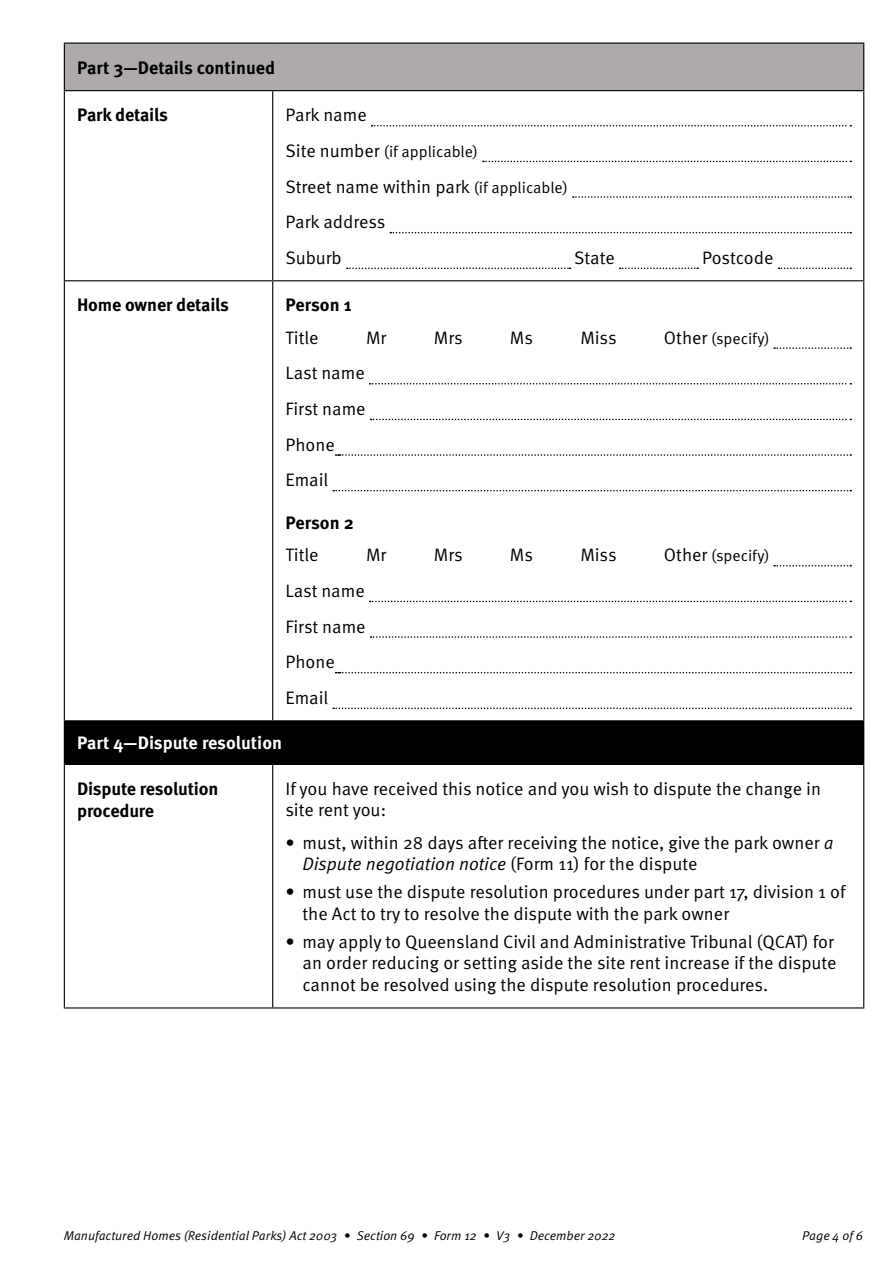
<style>
.page{position:relative;width:893px;height:1263px;background:#fff}
.page>*{position:absolute;margin:0;border:0;box-sizing:border-box;transform-origin:0 0}
.Body__P{font:18px/21.6px "Meta Pro Norm";color:#000}
.Body_Copy_-_leader_d{font:18px "Meta Pro Norm";color:#000}
.Headings_-_LHS__H4{font:700 18px/21.8px "Meta Pro";letter-spacing:-.01em;color:#000}
.Body__P-2{font:700 18px "Meta Pro";color:#000}
.Headings_-_white__H3{font:700 18px "Meta Pro";color:#fff}
.Body_-_Suburb_State{font:18px "Meta Pro Norm";letter-spacing:-.005em;color:#000}
.Body_Copy_-_leader_d-2{font:15.75px "Meta Pro Norm";color:#000}
.t1{font:12.75px "Meta Pro Norm Ita";color:#000}
.s1{font-size:18px}
.s2{font-size:15.75px}
.s3{font-family:"Meta Pro Norm Ita"}
</style>
<div class="page">
<div style="left:64px;top:43px;width:800px;height:48px;background:#aeaaaa"></div>
<div style="left:64px;top:721px;width:800px;height:43px;background:#000"></div>
<hr style="left:64px;top:43px;width:209px;height:1px;background:#000">
<hr style="left:273px;top:43px;width:591px;height:1px;background:#000">
<hr style="left:863px;top:44px;width:1px;height:46px;background:#000">
<hr style="left:64px;top:90px;width:209px;height:1px;background:#000">
<hr style="left:273px;top:90px;width:591px;height:1px;background:#000">
<hr style="left:272px;top:91px;width:1px;height:189px;background:#000">
<hr style="left:863px;top:91px;width:1px;height:189px;background:#000">
<hr style="left:64px;top:280px;width:209px;height:1px;background:#000">
<hr style="left:273px;top:280px;width:591px;height:1px;background:#000">
<hr style="left:272px;top:281px;width:1px;height:439px;background:#000">
<hr style="left:863px;top:281px;width:1px;height:439px;background:#000">
<hr style="left:272px;top:765px;width:1px;height:242px;background:#000">
<hr style="left:863px;top:765px;width:1px;height:242px;background:#000">
<hr style="left:64px;top:44px;width:1px;height:46px;background:#000">
<hr style="left:64px;top:91px;width:1px;height:189px;background:#000">
<hr style="left:64px;top:281px;width:1px;height:439px;background:#000">
<hr style="left:64px;top:765px;width:1px;height:242px;background:#000">
<hr style="left:64px;top:720px;width:209px;height:1px;background:#000">
<hr style="left:273px;top:720px;width:591px;height:1px;background:#000">
<hr style="left:64px;top:764px;width:209px;height:1px;background:#000">
<hr style="left:273px;top:764px;width:591px;height:1px;background:#000">
<hr style="left:64px;top:1007px;width:209px;height:1px;background:#000">
<hr style="left:273px;top:1007px;width:591px;height:1px;background:#000">
<svg style="left:372px;top:125px;width:479px;height:2px"></svg>
<svg style="left:483px;top:161px;width:368px;height:1px"></svg>
<svg style="left:573px;top:196px;width:278px;height:2px"></svg>
<svg style="left:390px;top:232px;width:461px;height:1px"></svg>
<svg style="left:347px;top:268px;width:224px;height:1px"></svg>
<svg style="left:620px;top:268px;width:78px;height:1px"></svg>
<svg style="left:778px;top:268px;width:73px;height:1px"></svg>
<svg style="left:774px;top:347px;width:77px;height:2px"></svg>
<svg style="left:370px;top:383px;width:481px;height:1px"></svg>
<svg style="left:371px;top:419px;width:480px;height:1px"></svg>
<svg style="left:336px;top:454px;width:515px;height:2px"></svg>
<svg style="left:333px;top:490px;width:518px;height:1px"></svg>
<svg style="left:774px;top:565px;width:77px;height:1px"></svg>
<svg style="left:370px;top:601px;width:481px;height:1px"></svg>
<svg style="left:371px;top:636px;width:480px;height:2px"></svg>
<svg style="left:336px;top:672px;width:515px;height:1px"></svg>
<svg style="left:333px;top:707px;width:518px;height:2px"></svg>
<p class="Body__P-2" style="left:77px;top:53px;width:200px">Part 3—Details continued</p>
<h4 class="Headings_-_LHS__H4" style="left:77px;top:103px;width:92px">Park details</h4>
<p class="Body_Copy_-_leader_d" style="left:285px;top:101px;width:83px">Park name</p>
<p class="Body_Copy_-_leader_d-2" style="left:285px;top:140px;width:194px"><span class="s1">Site number</span> (if applicable)</p>
<p class="Body_Copy_-_leader_d" style="left:285px;top:173px;width:284px">Street name within park <span class="s2">(if applicable)</span></p>
<p class="Body_Copy_-_leader_d" style="left:285px;top:208px;width:102px">Park address</p>
<p class="Body_-_Suburb_State" style="left:285px;top:244px;width:58px">Suburb</p>
<p class="Body_-_Suburb_State" style="left:574px;top:244px;width:42px">State</p>
<p class="Body_-_Suburb_State" style="left:702px;top:244px;width:73px">Postcode</p>
<h4 class="Headings_-_LHS__H4" style="left:77px;top:293px;width:153px">Home owner details</h4>
<p class="Body__P-2" style="left:285px;top:291px;width:68px">Person 1</p>
<p class="Body_Copy_-_leader_d" style="left:285px;top:324px;width:35px">Title</p>
<p class="Body_Copy_-_leader_d" style="left:366px;top:324px;width:22px">Mr</p>
<p class="Body_Copy_-_leader_d" style="left:434px;top:324px;width:30px">Mrs</p>
<p class="Body_Copy_-_leader_d" style="left:510px;top:324px;width:25px">Ms</p>
<p class="Body_Copy_-_leader_d" style="left:580px;top:324px;width:38px">Miss</p>
<p class="Body_Copy_-_leader_d-2" style="left:664px;top:326px;width:107px"><span class="s1">Other</span> (specify)</p>
<p class="Body_Copy_-_leader_d" style="left:285px;top:359px;width:81px">Last name</p>
<p class="Body_Copy_-_leader_d" style="left:285px;top:395px;width:82px">First name</p>
<p class="Body_Copy_-_leader_d" style="left:285px;top:431px;width:51px">Phone</p>
<p class="Body_Copy_-_leader_d" style="left:285px;top:466px;width:44px">Email</p>
<p class="Body__P-2" style="left:285px;top:509px;width:70px">Person 2</p>
<p class="Body_Copy_-_leader_d" style="left:285px;top:541px;width:35px">Title</p>
<p class="Body_Copy_-_leader_d" style="left:366px;top:541px;width:22px">Mr</p>
<p class="Body_Copy_-_leader_d" style="left:434px;top:541px;width:30px">Mrs</p>
<p class="Body_Copy_-_leader_d" style="left:510px;top:541px;width:25px">Ms</p>
<p class="Body_Copy_-_leader_d" style="left:580px;top:541px;width:38px">Miss</p>
<p class="Body_Copy_-_leader_d-2" style="left:664px;top:544px;width:107px"><span class="s1">Other</span> (specify)</p>
<p class="Body_Copy_-_leader_d" style="left:285px;top:577px;width:81px">Last name</p>
<p class="Body_Copy_-_leader_d" style="left:285px;top:613px;width:82px">First name</p>
<p class="Body_Copy_-_leader_d" style="left:285px;top:648px;width:51px">Phone</p>
<p class="Body_Copy_-_leader_d" style="left:285px;top:684px;width:44px">Email</p>
<h3 class="Headings_-_white__H3" style="left:77px;top:729px;width:206px">Part 4—Dispute resolution</h3>
<h4 class="Headings_-_LHS__H4" style="left:77px;top:776px;width:143px">Dispute resolution procedure</h4>
<p class="Body__P" style="left:285px;top:776px;width:537px">If you have received this notice and you wish to dispute the change in site rent you:</p>
<p class="Body__P" style="left:302px;top:830px;width:533px;text-indent:-17px">• must, within 28 days after receiving the notice, give the park owner <span class="s3">a<br>Dispute negotiation notice</span> (Form 11) for the dispute</p>
<p class="Body__P" style="left:302px;top:880px;width:544px;text-indent:-17px">• must use the dispute resolution procedures under part 17, division 1 of the Act to try to resolve the dispute with the park owner</p>
<p class="Body__P" style="left:302px;top:929px;width:536px;text-indent:-17px">• may apply to Queensland Civil and Administrative Tribunal (QCAT) for an order reducing or setting aside the site rent increase if the dispute cannot be resolved using the dispute resolution procedures.</p>
<p class="t1" style="left:64px;top:1226px;width:553px">Manufactured Homes (Residential Parks) Act 2003 • Section 69 • Form 12 • V3 • December 2022</p>
<p class="t1" style="left:802px;top:1226px;width:63px">Page 4 of 6</p>
</div>
